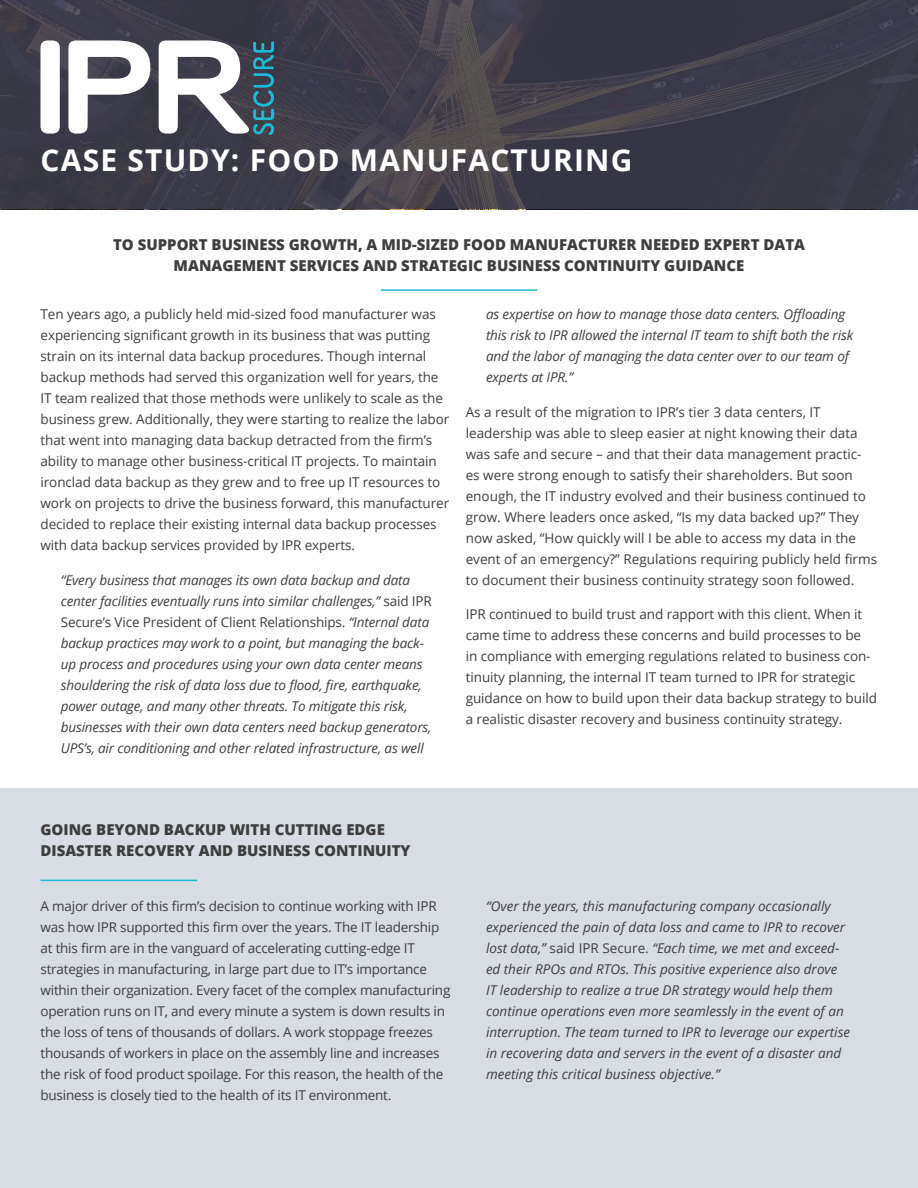
<style>
.page{position:relative;width:918px;height:1188px;background:#fff}
.page>*{position:absolute;margin:0;border:0;box-sizing:border-box;transform-origin:0 0}
.t1{font:700 30px "Open Sans";letter-spacing:.04em;color:#fff}
.t2{font:800 15px/21px "Open Sans";color:#3e3e3f}
.t3{font:13.5px/21px "Open Sans";letter-spacing:-.005em;color:#3e3e3f}
.t4{font:italic 13.5px/21px "Open Sans";letter-spacing:-.01em;color:#3e3e3f}
.s1{font-style:normal}
</style>
<div class="page">
<div style="left:0;top:789px;width:918px;height:399px;background:#d8dde3"></div>
<svg style="left:0;top:0;width:918px;height:209px;background:#3d3b47"></svg>
<hr style="left:40px;top:880px;width:157px;height:1px;background:#1cbbd5">
<hr style="left:381px;top:289px;width:156px;height:2px;background:#1cbbd5">
<svg style="left:40px;top:41px;width:234px;height:94px"></svg>
<p class="t1" style="left:40px;top:139px;width:594px">CASE STUDY: FOOD MANUFACTURING</p>
<p class="t2" style="left:113px;top:233px;width:694px;text-align:center">TO SUPPORT BUSINESS GROWTH, A MID-SIZED FOOD MANUFACTURER NEEDED EXPERT DATA<br>MANAGEMENT SERVICES AND STRATEGIC BUSINESS CONTINUITY GUIDANCE</p>
<p class="t3" style="left:40px;top:304px;width:410px">Ten years ago, a publicly held mid-sized food manufacturer was experiencing significant growth in its business that was putting strain on its internal data backup procedures. Though internal backup methods had served this organization well for years, the IT team realized that those methods were unlikely to scale as the business grew. Additionally, they were starting to realize the labor that went into managing data backup detracted from the firm’s ability to manage other business-critical IT projects. To maintain ironclad data backup as they grew and to free up IT resources to work on projects to drive the business forward, this manufacturer decided to replace their existing internal data backup processes with data backup services provided by IPR experts.</p>
<p class="t4" style="left:61px;top:569px;width:373px">“Every business that manages its own data backup and data center facilities eventually runs into similar challenges,” <span class="s1">said IPR Secure’s Vice President of Client Relationships.</span> “Internal data backup practices may work to a point, but managing the back&shy;up process and procedures using your own data center means shouldering the risk of data loss due to flood, fire, earthquake, power outage, and many other threats. To mitigate this risk, businesses with their own data centers need backup generators, UPS’s, air conditioning and other related infrastructure, as well</p>
<p class="t4" style="left:486px;top:304px;width:369px">as expertise on how to manage those data centers. Offloading this risk to IPR allowed the internal IT team to shift both the risk and the labor of managing the data center over to our team of experts at IPR.”</p>
<p class="t3" style="left:466px;top:401px;width:413px">As a result of the migration to IPR’s tier 3 data centers, IT leadership was able to sleep easier at night knowing their data was safe and secure – and that their data management practic&shy;es were strong enough to satisfy their shareholders. But soon enough, the IT industry evolved and their business continued to grow. Where leaders once asked, “Is my data backed up?” They now asked, “How quickly will I be able to access my data in the event of an emergency?” Regulations requiring publicly held firms to document their business continuity strategy soon followed.</p>
<p class="t3" style="left:466px;top:604px;width:413px">IPR continued to build trust and rapport with this client. When it came time to address these concerns and build processes to be<br>in compliance with emerging regulations related to business con&shy;tinuity planning, the internal IT team turned to IPR for strategic guidance on how to build upon their data backup strategy to build a realistic disaster recovery and business continuity strategy.</p>
<p class="t2" style="left:40px;top:819px;width:372px">GOING BEYOND BACKUP WITH CUTTING EDGE<br>DISASTER RECOVERY AND BUSINESS CONTINUITY</p>
<p class="t3" style="left:40px;top:895px;width:411px">A major driver of this firm’s decision to continue working with IPR was how IPR supported this firm over the years. The IT leadership at this firm are in the vanguard of accelerating cutting-edge IT strategies in manufacturing, in large part due to IT’s importance within their organization. Every facet of the complex manufacturing operation runs on IT, and every minute a system is down results in the loss of tens of thousands of dollars. A work stoppage freezes thousands of workers in place on the assembly line and increases the risk of food product spoilage. For this reason, the health of the business is closely tied to the health of its IT environment.</p>
<p class="t4" style="left:486px;top:896px;width:366px">“Over the years, this manufacturing company occasionally experienced the pain of data loss and came to IPR to recover lost data,” <span class="s1">said IPR Secure.</span> “Each time, we met and exceed&shy;ed their RPOs and RTOs. This positive experience also drove IT leadership to realize a true DR strategy would help them continue operations even more seamlessly in the event of an interruption. The team turned to IPR to leverage our expertise in recovering data and servers in the event of a disaster and meeting this critical business objective.”</p>
</div>
